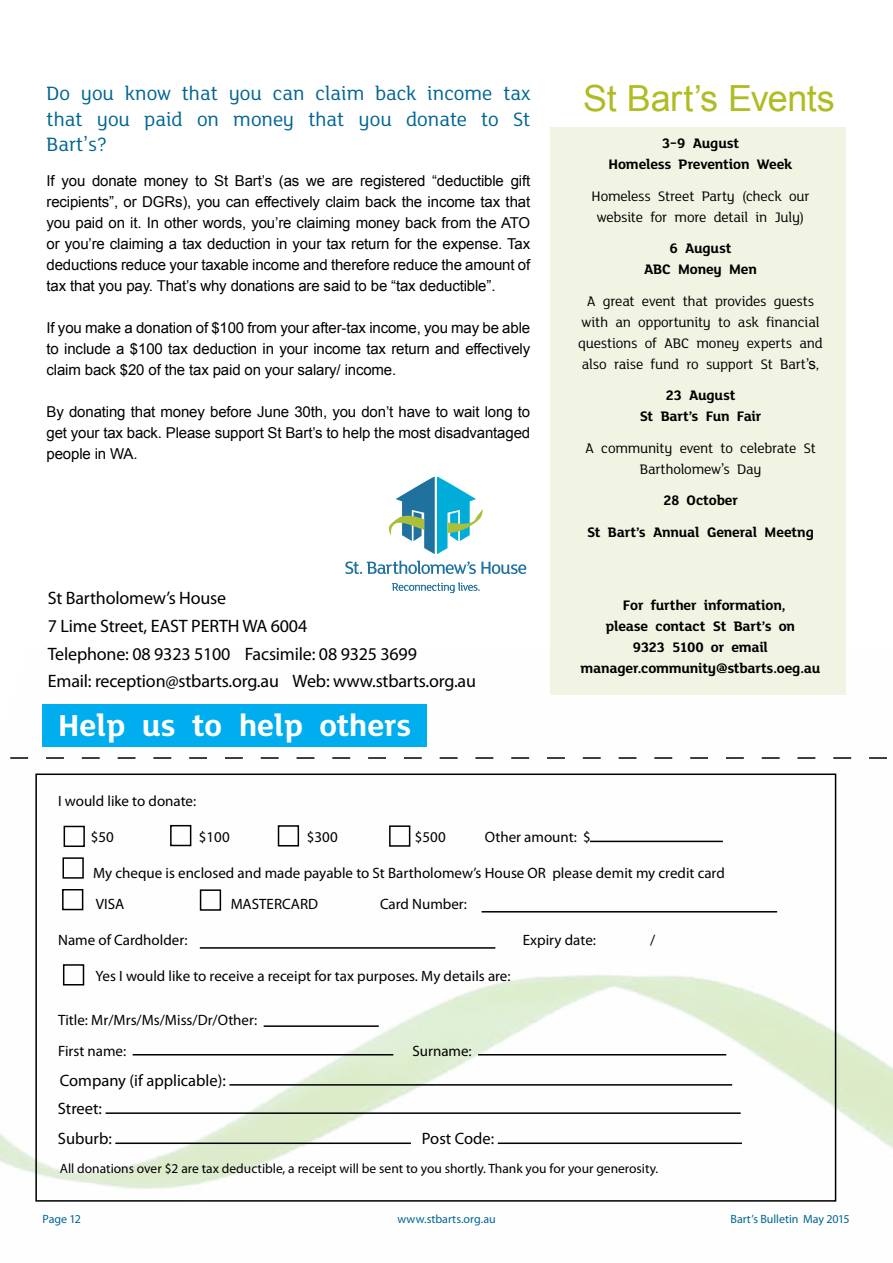
<style>
.page{position:relative;width:893px;height:1263px;background:#fff}
.page>*{position:absolute;margin:0;border:0;box-sizing:border-box;transform-origin:0 0}
.t1{font:36px "Arial";letter-spacing:-.01em;color:#afbc22}
.t2{font:700 33px "FS Lola";color:#fff}
.t3{font:21px/25.2px "FS Lola";color:#006594;text-align:justify}
.t4{font:18px/27.9px "Myriad Pro";letter-spacing:-.01em;color:#000}
.t5{font:16.5px/28.3px "Myriad Pro";color:#000}
.t6{font:15px/21px "Arial";letter-spacing:-.01em;color:#000;text-align:justify}
.t7{font:15px/30.8px "Myriad Pro";color:#000}
.t8{font:15px/21px "FS Lola";letter-spacing:-.015em;color:#000;text-align:center}
.t9{font:700 15px/21px "FS Lola";letter-spacing:-.015em;color:#000;text-align:center}
.t10{font:13.5px "Myriad Pro";color:#000}
.t11{font:12px "Myriad Pro";color:#006594}
.s1{font-family:"Arial"}
</style>
<div class="page">
<img style="left:0;top:647px;width:893px;height:555px">
<div style="left:43px;top:705px;width:384px;height:42px;background:#00aeef"></div>
<svg style="left:345px;top:561px;width:181px;height:13px"></svg>
<svg style="left:392px;top:583px;width:88px;height:10px"></svg>
<svg style="left:388px;top:476px;width:95px;height:78px"></svg>
<svg style="left:0;top:757px;width:893px;height:2px"></svg>
<hr style="left:264px;top:1025px;width:115px;height:2px;background:#000">
<hr style="left:133px;top:1054px;width:260px;height:1px;background:#000">
<hr style="left:478px;top:1054px;width:248px;height:1px;background:#000">
<hr style="left:229px;top:1084px;width:503px;height:1px;background:#000">
<hr style="left:106px;top:1112px;width:635px;height:2px;background:#000">
<hr style="left:115px;top:1142px;width:296px;height:2px;background:#000">
<hr style="left:498px;top:1142px;width:244px;height:2px;background:#000">
<div style="left:35px;top:773px;width:801px;height:428px;border:2px solid #000"></div>
<div style="left:64px;top:826px;width:21px;height:21px;border:2px solid #000"></div>
<div style="left:170px;top:825px;width:21px;height:21px;border:2px solid #000"></div>
<div style="left:389px;top:825px;width:21px;height:22px;border:2px solid #000"></div>
<div style="left:278px;top:825px;width:21px;height:21px;border:2px solid #000"></div>
<hr style="left:590px;top:841px;width:133px;height:1px;background:#000">
<div style="left:63px;top:857px;width:21px;height:22px;border:2px solid #000"></div>
<div style="left:63px;top:964px;width:21px;height:21px;border:2px solid #000"></div>
<div style="left:62px;top:889px;width:21px;height:21px;border:2px solid #000"></div>
<div style="left:200px;top:889px;width:21px;height:22px;border:2px solid #000"></div>
<hr style="left:482px;top:911px;width:295px;height:1px;background:#000">
<hr style="left:200px;top:947px;width:295px;height:2px;background:#000">
<div style="left:551px;top:127px;width:295px;height:567px;background:#f2f4e3"></div>
<h3 class="t3" style="left:47px;top:82px;width:485px">Do you know that you can claim back income tax that you paid on money that you donate to St Bart<span class="s1">’</span>s?</h3>
<p class="t6" style="left:47px;top:170px;width:485px">If you donate money to St Bart’s (as we are registered “deductible gift recipients”, or DGRs), you can effectively claim back the income tax that you paid on it. In other words, you’re claiming money back from the ATO or you’re claiming a tax deduction in your tax return for the expense. Tax deductions reduce your taxable income and therefore reduce the amount of tax that you pay. That’s why donations are said to be “tax deductible”.</p>
<p class="t6" style="left:47px;top:317px;width:485px">If you make a donation of $100 from your after-tax income, you may be able to include a $100 tax deduction in your income tax return and effectively claim back $20 of the tax paid on your salary/ income.</p>
<p class="t6" style="left:47px;top:401px;width:485px">By donating that money before June 30th, you don’t have to wait long to get your tax back. Please support St Bart’s to help the most disadvantaged people in WA.</p>
<p class="t4" style="left:48px;top:583px;width:430px">St Bartholomew’s House<br>7 Lime Street, EAST PERTH WA 6004<br>Telephone: 08 9323 5100 Facsimile: 08 9325 3699<br>Email: reception@stbarts.org.au Web: www.stbarts.org.au</p>
<h2 class="t2" style="left:58px;top:706px;width:354px">Help us to help others</h2>
<h1 class="t1" style="left:583px;top:75px;width:253px">St Bart’s Events</h1>
<p class="t9" style="left:609px;top:133px;width:185px">3-9 August<br>Homeless Prevention Week</p>
<p class="t8" style="left:592px;top:186px;width:219px">Homeless Street Party (check our website for more detail in July)</p>
<p class="t9" style="left:644px;top:238px;width:114px">6 August<br>ABC Money Men</p>
<p class="t8" style="left:578px;top:291px;width:246px">A great event that provides guests with an opportunity to ask financial questions of ABC money experts and also raise fund ro support St Bart<span class="s1">’s</span>,</p>
<p class="t9" style="left:640px;top:385px;width:123px">23 August<br>St Bart’s Fun Fair</p>
<p class="t8" style="left:585px;top:438px;width:232px">A community event to celebrate St<br>Bartholomew<span class="s1">’</span>s Day</p>
<p class="t9" style="left:587px;top:485px;width:228px;line-height:31.5px">28 October<br>St Bart’s Annual General Meetng</p>
<p class="t9" style="left:581px;top:595px;width:241px">For further information,<br>please contact St Bart’s on<br>9323 5100 or email manager.community@stbarts.oeg.au</p>
<p class="t7" style="left:58px;top:785px;width:140px">I would like to donate:</p>
<p class="t7" style="left:91px;top:821px;width:25px">$50</p>
<p class="t7" style="left:199px;top:821px;width:32px">$100</p>
<p class="t7" style="left:307px;top:821px;width:32px">$300</p>
<p class="t7" style="left:415px;top:821px;width:32px">$500</p>
<p class="t7" style="left:485px;top:821px;width:108px">Other amount: $</p>
<p class="t7" style="left:93px;top:857px;width:633px">My cheque is enclosed and made payable to St Bartholomew’s House OR please demit my credit card<br>VISA</p>
<p class="t7" style="left:231px;top:888px;width:89px">MASTERCARD</p>
<p class="t7" style="left:380px;top:888px;width:89px">Card Number:</p>
<p class="t7" style="left:58px;top:924px;width:131px">Name of Cardholder:</p>
<p class="t7" style="left:523px;top:924px;width:75px">Expiry date:</p>
<p class="t7" style="left:650px;top:924px;width:7px">/</p>
<p class="t7" style="left:96px;top:960px;width:416px">Yes I would like to receive a receipt for tax purposes. My details are:</p>
<p class="t7" style="left:58px;top:1005px;width:201px;line-height:30.2px">Title: Mr/Mrs/Ms/Miss/Dr/Other:<br>First name:</p>
<p class="t7" style="left:412px;top:1035px;width:61px">Surname:</p>
<p class="t5" style="left:58px;top:1066px;width:170px">Company (if applicable):<br>Street:</p>
<p class="t5" style="left:58px;top:1124px;width:55px">Suburb:</p>
<p class="t5" style="left:422px;top:1124px;width:74px">Post Code:</p>
<p class="t10" style="left:60px;top:1160px;width:600px">All donations over $2 are tax deductible, a receipt will be sent to you shortly. Thank you for your generosity.</p>
<p class="t11" style="left:43px;top:1212px;width:40px">Page 12</p>
<p class="t11" style="left:397px;top:1212px;width:100px">www.stbarts.org.au</p>
<p class="t11" style="left:730px;top:1212px;width:121px">Bart’s Bulletin May 2015</p>
</div>
